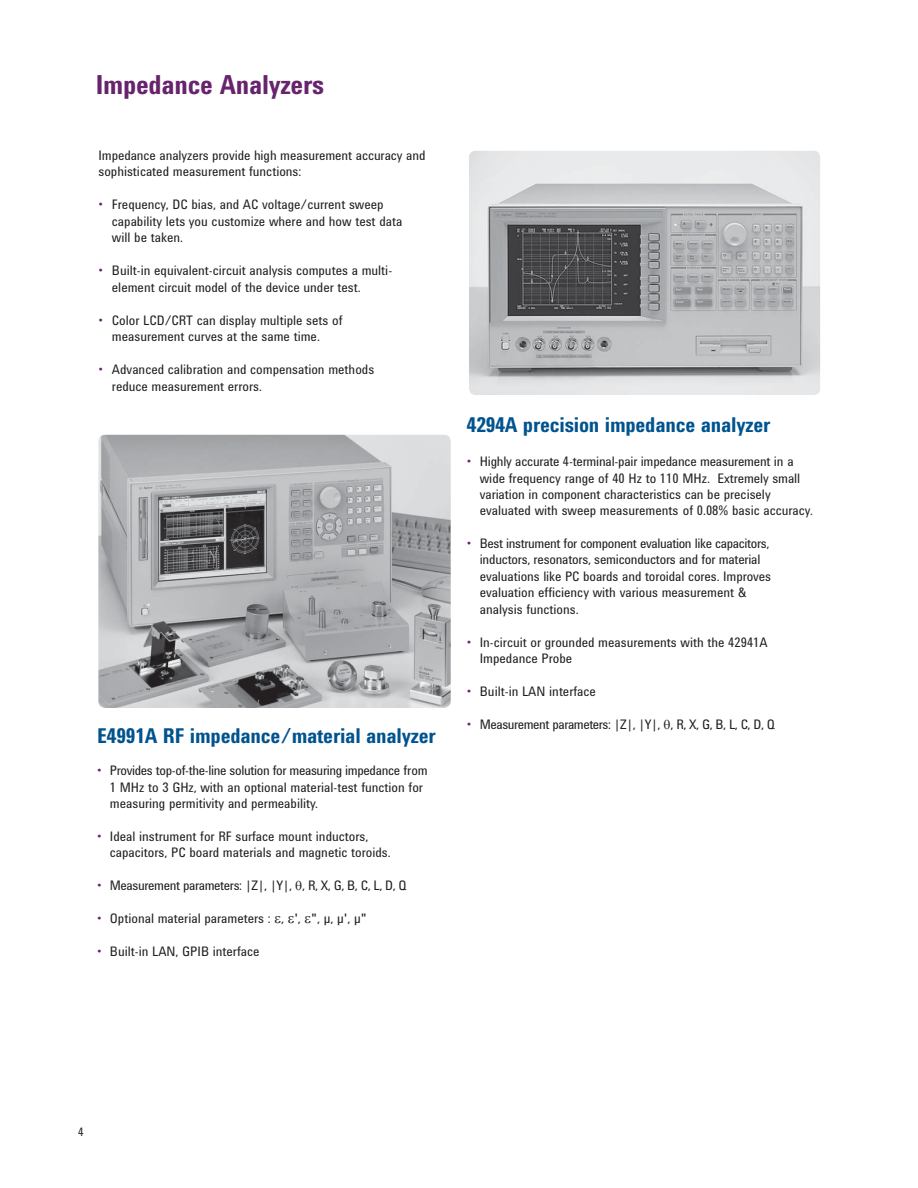
<style>
.page{position:relative;width:918px;height:1188px;background:#fff}
.page>*{position:absolute;margin:0;border:0;box-sizing:border-box;transform-origin:0 0}
.t1{font:700 27px "Agilent Condensed CFF";letter-spacing:-.01em;color:#67246d}
.t2{font:700 21px "Agilent Condensed CFF";letter-spacing:-.01em;color:#00538e}
.t3{font:13.5px/16.5px "Agilent Condensed CFF";color:#231f20}
.t4{font:13.5px "Agilent Condensed CFF";letter-spacing:-.03em;color:#231f20}
.t5{font:13.5px "Agilent Condensed CFF";letter-spacing:-.025em;color:#231f20}
.t6{font:12px "Agilent Condensed CFF";color:#231f20}
.s1{color:#67246d}
</style>
<div class="page">
<img style="left:98px;top:435px;width:353px;height:273px;border-radius:7px">
<img style="left:469px;top:151px;width:351px;height:244px;border-radius:7px">
<h1 class="t1" style="left:96px;top:75px;width:230px">Impedance Analyzers</h1>
<p class="t3" style="left:98px;top:148px;width:329px">Impedance analyzers provide high measurement accuracy and sophisticated measurement functions:</p>
<p class="t3" style="left:112px;top:198px;width:292px;text-indent:-13px"><span class="s1">•</span> Frequency, DC bias, and AC voltage/current sweep capability lets you customize where and how test data will be taken.</p>
<p class="t3" style="left:112px;top:264px;width:282px;text-indent:-13px"><span class="s1">•</span> Built-in equivalent-circuit analysis computes a multi&shy;element circuit model of the device under test.</p>
<p class="t3" style="left:112px;top:313px;width:232px;text-indent:-13px"><span class="s1">•</span> Color LCD/CRT can display multiple sets of measurement curves at the same time.</p>
<p class="t3" style="left:112px;top:363px;width:264px;text-indent:-13px"><span class="s1">•</span> Advanced calibration and compensation methods reduce measurement errors.</p>
<h2 class="t2" style="left:97px;top:728px;width:340px">E4991A RF impedance/material analyzer</h2>
<p class="t3" style="left:110px;top:764px;width:319px;text-indent:-13px"><span class="s1">•</span> Provides top-of-the-line solution for measuring impedance from<br>1 MHz to 3 GHz, with an optional material-test function for measuring permitivity and permeability.</p>
<p class="t3" style="left:110px;top:830px;width:282px;text-indent:-13px"><span class="s1">•</span> Ideal instrument for RF surface mount inductors, capacitors, PC board materials and magnetic toroids.</p>
<p class="t5" style="left:97px;top:881px;width:311px"><span class="s1">•</span> Measurement parameters: |Z|, |Y|, , R, X, G, B, C, L, D, Q</p>
<p class="t3" style="left:97px;top:912px;width:271px"><span class="s1">•</span> Optional material parameters : , ', ", µ, µ', µ"</p>
<p class="t3" style="left:97px;top:945px;width:164px"><span class="s1">•</span> Built-in LAN, GPIB interface</p>
<h2 class="t2" style="left:467px;top:417px;width:305px">4294A precision impedance analyzer</h2>
<p class="t3" style="left:480px;top:455px;width:335px;text-indent:-13px"><span class="s1">•</span> Highly accurate 4-terminal-pair impedance measurement in a wide frequency range of 40 Hz to 110 MHz. Extremely small variation in component characteristics can be precisely evaluated with sweep measurements of 0.08% basic accuracy.</p>
<p class="t3" style="left:480px;top:537px;width:293px;text-indent:-13px"><span class="s1">•</span> Best instrument for component evaluation like capacitors, inductors, resonators, semiconductors and for material evaluations like PC boards and toroidal cores. Improves evaluation efficiency with various measurement &amp; analysis functions.</p>
<p class="t3" style="left:480px;top:636px;width:290px;text-indent:-13px"><span class="s1">•</span> In-circuit or grounded measurements with the 42941A<br>Impedance Probe</p>
<p class="t3" style="left:467px;top:685px;width:131px"><span class="s1">•</span> Built-in LAN interface</p>
<p class="t4" style="left:467px;top:720px;width:310px"><span class="s1">•</span> Measurement parameters: |Z|, |Y|, , R, X, G, B, L, C, D, Q</p>
<p class="t6" style="left:78px;top:1128px;width:7px">4</p>
</div>
